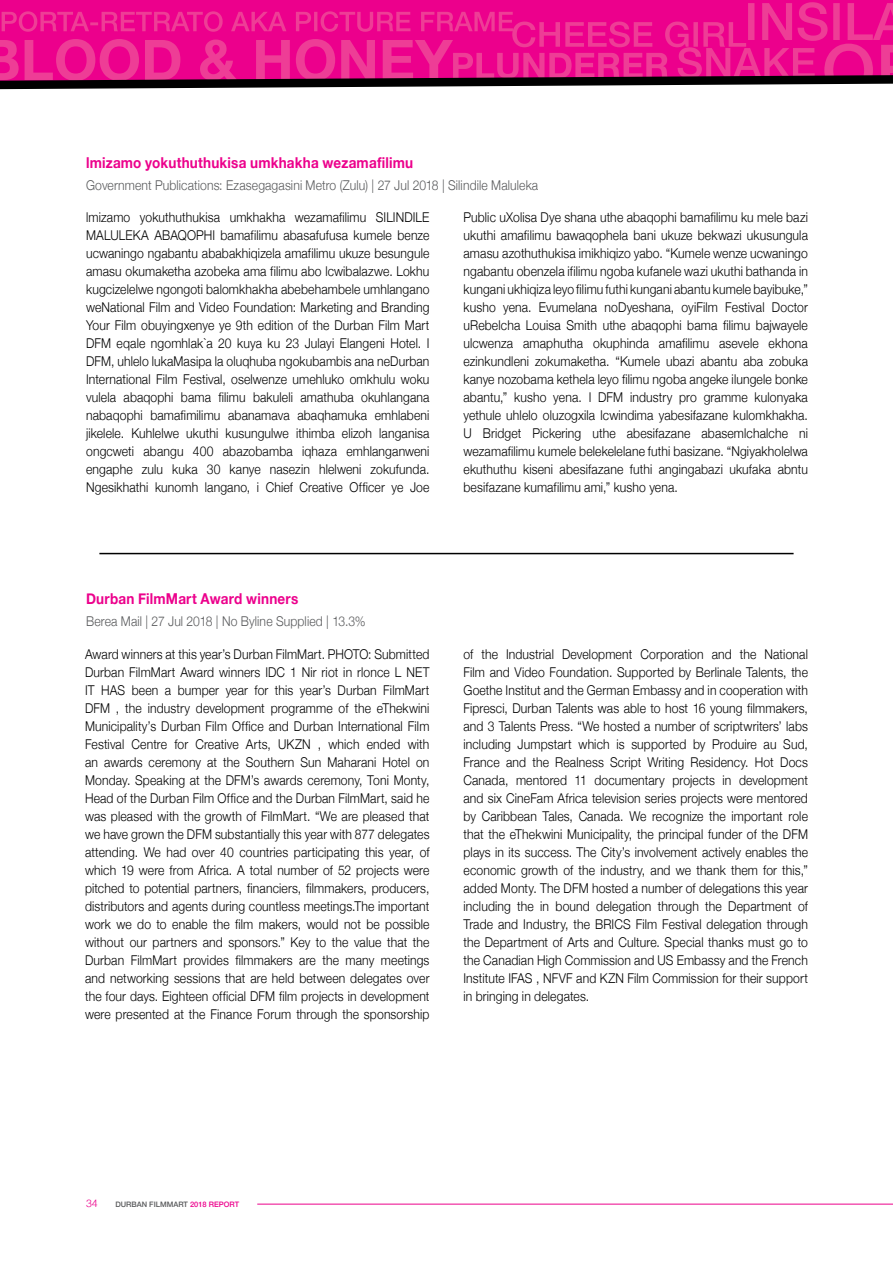
<style>
.page{position:relative;width:893px;height:1263px;background:#fff}
.page>*{position:absolute;margin:0;border:0;box-sizing:border-box;transform-origin:0 0}
.t1{font:700 15px "Helvetica Neue";letter-spacing:.015em;color:#ec008c;scale:.9 1}
.t2{font:300 13.5px/18px "Helvetica Neue";letter-spacing:.01em;color:#000;text-align:justify;scale:.9 1}
.t3{font:300 13.5px "Helvetica Neue";letter-spacing:.01em;color:#58595b;scale:.9 1}
.t4{font:300 10.5px "Helvetica";color:#ec008c}
.t5{font:500 7.5px "Helvetica Neue";color:#58595b}
.s1{color:#ec008c}
</style>
<div class="page">
<hr style="left:257px;top:1204px;width:636px;height:1px;background:#ec008c">
<hr style="left:0;top:0;width:893px;height:2px;background:#ec008c">
<svg style="left:0;top:2px;width:893px;height:88px;background:#d61a85"></svg>
<hr style="left:99px;top:553px;width:695px;height:1px;background:#000">
<p class="t1" style="left:86px;top:151px;width:365px">lmizamo yokuthuthukisa umkhakha wezamafilimu</p>
<p class="t3" style="left:86px;top:174px;width:504px">Government Publications: Ezasegagasini Metro (Zulu) | 27 Jul 2018 | Silindile Maluleka</p>
<p class="t2" style="left:86px;top:207px;width:383px">lmizamo yokuthuthukisa umkhakha wezamafilimu SILINDILE MALULEKA ABAQOPHI bamafilimu abasafufusa kumele benze ucwaningo ngabantu ababakhiqizela amafilimu ukuze besungule amasu okumaketha azobeka ama filimu abo lcwibalazwe. Lokhu kugcizelelwe ngongoti balomkhakha abebehambele umhlangano weNational Film and Video Foundation: Marketing and Branding Your Film obuyingxenye ye 9th edition of the Durban Film Mart DFM eqale ngomhlak`a 20 kuya ku 23 Julayi Elangeni Hotel. I DFM, uhlelo lukaMasipa la oluqhuba ngokubambis ana neDurban International Film Festival, oselwenze umehluko omkhulu woku vulela abaqophi bama filimu bakuleli amathuba okuhlangana nabaqophi bamafimilimu abanamava abaqhamuka emhlabeni jikelele. Kuhlelwe ukuthi kusungulwe ithimba elizoh langanisa ongcweti abangu 400 abazobamba iqhaza emhlanganweni engaphe zulu kuka 30 kanye nasezin hlelweni zokufunda.<br>Ngesikhathi kunomh langano, i Chief Creative Officer ye Joe</p>
<p class="t2" style="left:463px;top:207px;width:384px">Public uXolisa Dye shana uthe abaqophi bamafilimu ku mele bazi ukuthi amafilimu bawaqophela bani ukuze bekwazi ukusungula amasu azothuthukisa imikhiqizo yabo. “Kumele wenze ucwaningo ngabantu obenzela ifilimu ngoba kufanele wazi ukuthi bathanda in kungani ukhiqiza leyo filimu futhi kungani abantu kumele bayibuke,” kusho yena. Evumelana noDyeshana, oyiFilm Festival Doctor uRebelcha Louisa Smith uthe abaqophi bama filimu bajwayele ulcwenza amaphutha okuphinda amafilimu asevele ekhona ezinkundleni zokumaketha. “Kumele ubazi abantu aba zobuka kanye nozobama kethela leyo filimu ngoba angeke ilungele bonke abantu,” kusho yena. I DFM industry pro gramme kulonyaka yethule uhlelo oluzogxila lcwindima yabesifazane kulomkhakha.<br>U Bridget Pickering uthe abesifazane abasemlchalche ni wezamafilimu kumele belekelelane futhi basizane. “Ngiyakholelwa ekuthuthu kiseni abesifazane futhi angingabazi ukufaka abntu besifazane kumafilimu ami,” kusho yena.</p>
<p class="t1" style="left:86px;top:586px;width:237px">Durban FilmMart Award winners</p>
<p class="t3" style="left:86px;top:610px;width:312px">Berea Mail | 27 Jul 2018 | No Byline Supplied | 13.3%</p>
<p class="t2" style="left:85px;top:645px;width:384px">Award winners at this year’s Durban FilmMart. PHOTO: Submitted Durban FilmMart Award winners IDC 1 Nir riot in rlonce L NET IT HAS been a bumper year for this year’s Durban FilmMart DFM , the industry development programme of the eThekwini Municipality’s Durban Film Office and Durban International Film Festival Centre for Creative Arts, UKZN , which ended with an awards ceremony at the Southern Sun Maharani Hotel on Monday. Speaking at the DFM’s awards ceremony, Toni Monty, Head of the Durban Film Office and the Durban FilmMart, said he was pleased with the growth of FilmMart. “We are pleased that we have grown the DFM substantially this year with 877 delegates attending. We had over 40 countries participating this year, of which 19 were from Africa. A total number of 52 projects were pitched to potential partners, financiers, filmmakers, producers, distributors and agents during countless meetings.The important work we do to enable the film makers, would not be possible without our partners and sponsors.” Key to the value that the Durban FilmMart provides filmmakers are the many meetings and networking sessions that are held between delegates over the four days. Eighteen official DFM film projects in development were presented at the Finance Forum through the sponsorship</p>
<p class="t2" style="left:463px;top:644px;width:384px">of the Industrial Development Corporation and the National Film and Video Foundation. Supported by Berlinale Talents, the Goethe Institut and the German Embassy and in cooperation with Fipresci, Durban Talents was able to host 16 young filmmakers, and 3 Talents Press. “We hosted a number of scriptwriters’ labs including Jumpstart which is supported by Produire au Sud, France and the Realness Script Writing Residency. Hot Docs Canada, mentored 11 documentary projects in development and six CineFam Africa television series projects were mentored by Caribbean Tales, Canada. We recognize the important role that the eThekwini Municipality, the principal funder of the DFM plays in its success. The City’s involvement actively enables the economic growth of the industry, and we thank them for this,” added Monty. The DFM hosted a number of delegations this year including the in bound delegation through the Department of Trade and Industry, the BRICS Film Festival delegation through the Department of Arts and Culture. Special thanks must go to the Canadian High Commission and US Embassy and the French Institute IFAS , NFVF and KZN Film Commission for their support in bringing in delegates.</p>
<p class="t4" style="left:86px;top:1194px;width:13px">34</p>
<p class="t5" style="left:115px;top:1198px;width:125px">DURBAN FILMMART <span class="s1">2018 REPORT</span></p>
</div>
